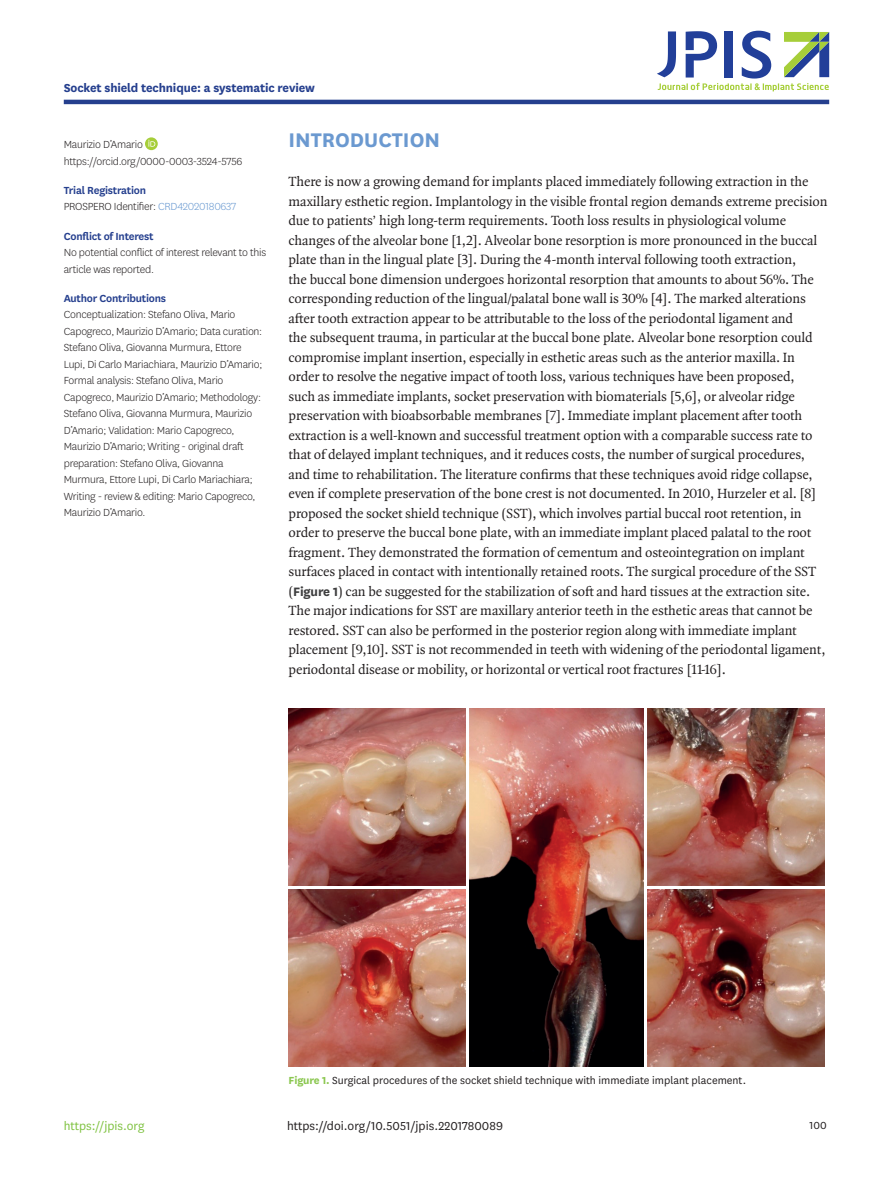
<style>
.page{position:relative;width:893px;height:1191px;background:#fff}
.page>*{position:absolute;margin:0;border:0;box-sizing:border-box;transform-origin:0 0}
.body_title1{font:700 23.1px "National";color:#6b99d0}
.body_p_first{font:14.25px/19.5px "Quadraat OT";letter-spacing:-.01em;color:#231f20}
.doi_running_footer{font:13.5px "National";color:#231f20}
.alt-title-type{font:700 13.5px "National";letter-spacing:-.01em;color:#253f8e}
.t1{font:13.5px "National";color:#7fc241}
.conflict_p{font:300 12px/16.5px "National";letter-spacing:-.02em;color:#231f20}
.fig_caption{font:12px "National";color:#231f20}
.conflict_title{font:600 12px "National";letter-spacing:-.02em;color:#253f8e}
.orcid_url_p{font:300 12px "National";letter-spacing:-.02em;color:#231f20}
.orcid_name_p{font:300 12px "National";letter-spacing:-.02em;color:#231f20}
.s1{color:#6a9ad1}
.s2{font-family:"National";font-weight:700;color:#3e3e3f}
.s3{font-weight:700;color:#8bc750}
</style>
<div class="page">
<svg style="left:145px;top:137px;width:13px;height:13px"></svg>
<svg style="left:148px;top:140px;width:7px;height:7px"></svg>
<hr style="left:64px;top:100px;width:765px;height:4px;background:#253f8e">
<svg style="left:657px;top:31px;width:172px;height:60px"></svg>
<img style="left:289px;top:708px;width:176px;height:177px">
<img style="left:289px;top:889px;width:176px;height:177px">
<img style="left:648px;top:889px;width:176px;height:177px">
<img style="left:648px;top:708px;width:176px;height:177px">
<img style="left:470px;top:708px;width:173px;height:358px">
<p class="alt-title-type" style="left:64px;top:78px;width:253px">Socket shield technique: a systematic review</p>
<p class="orcid_name_p" style="left:64px;top:137px;width:81px">Maurizio D’Amario</p>
<p class="orcid_url_p" style="left:64px;top:153px;width:180px">https://orcid.org/0000-0003-3524-5756</p>
<p class="conflict_title" style="left:64px;top:182px;width:84px">Trial Registration</p>
<p class="conflict_p" style="left:64px;top:198px;width:174px">PROSPERO Identifier: <span class="s1">CRD42020180637</span></p>
<p class="conflict_title" style="left:64px;top:227px;width:91px">Conflict of Interest</p>
<p class="conflict_p" style="left:64px;top:244px;width:204px">No potential conflict of interest relevant to this article was reported.</p>
<p class="conflict_title" style="left:64px;top:290px;width:104px">Author Contributions</p>
<p class="conflict_p" style="left:64px;top:306px;width:200px">Conceptualization: Stefano Oliva, Mario Capogreco, Maurizio D’Amario; Data curation:<br>Stefano Oliva, Giovanna Murmura, Ettore Lupi, Di Carlo Mariachiara, Maurizio D’Amario; Formal analysis: Stefano Oliva, Mario Capogreco, Maurizio D’Amario; Methodology:<br>Stefano Oliva, Giovanna Murmura, Maurizio D’Amario; Validation: Mario Capogreco, Maurizio D’Amario; Writing - original draft preparation: Stefano Oliva, Giovanna Murmura, Ettore Lupi, Di Carlo Mariachiara; Writing - review &amp; editing: Mario Capogreco, Maurizio D’Amario.</p>
<p class="body_title1" style="left:289px;top:124px;width:153px">INTRODUCTION</p>
<p class="body_p_first" style="left:289px;top:172px;width:541px">There is now a growing demand for implants placed immediately following extraction in the maxillary esthetic region. Implantology in the visible frontal region demands extreme precision due to patients’ high long-term requirements. Tooth loss results in physiological volume changes of the alveolar bone [1,2]. Alveolar bone resorption is more pronounced in the buccal plate than in the lingual plate [3]. During the 4-month interval following tooth extraction,<br>the buccal bone dimension undergoes horizontal resorption that amounts to about 56%. The corresponding reduction of the lingual/palatal bone wall is 30% [4]. The marked alterations after tooth extraction appear to be attributable to the loss of the periodontal ligament and<br>the subsequent trauma, in particular at the buccal bone plate. Alveolar bone resorption could compromise implant insertion, especially in esthetic areas such as the anterior maxilla. In order to resolve the negative impact of tooth loss, various techniques have been proposed,<br>such as immediate implants, socket preservation with biomaterials [5,6], or alveolar ridge preservation with bioabsorbable membranes [7]. Immediate implant placement after tooth extraction is a well-known and successful treatment option with a comparable success rate to that of delayed implant techniques, and it reduces costs, the number of surgical procedures, and time to rehabilitation. The literature confirms that these techniques avoid ridge collapse, even if complete preservation of the bone crest is not documented. In 2010, Hurzeler et al. [8] proposed the socket shield technique (SST), which involves partial buccal root retention, in order to preserve the buccal bone plate, with an immediate implant placed palatal to the root fragment. They demonstrated the formation of cementum and osteointegration on implant surfaces placed in contact with intentionally retained roots. The surgical procedure of the SST (<span class="s2">Figure 1</span>) can be suggested for the stabilization of soft and hard tissues at the extraction site.<br>The major indications for SST are maxillary anterior teeth in the esthetic areas that cannot be restored. SST can also be performed in the posterior region along with immediate implant placement [9,10]. SST is not recommended in teeth with widening of the periodontal ligament, periodontal disease or mobility, or horizontal or vertical root fractures [11-16].</p>
<p class="fig_caption" style="left:289px;top:1072px;width:459px"><span class="s3">Figure 1.</span> Surgical procedures of the socket shield technique with immediate implant placement.</p>
<p class="doi_running_footer" style="left:287px;top:1116px;width:217px">https://doi.org/10.5051/jpis.2201780089</p>
<p class="t1" style="left:64px;top:1116px;width:82px">https://jpis.org</p>
<p class="fig_caption" style="left:809px;top:1117px;width:19px">100</p>
</div>
